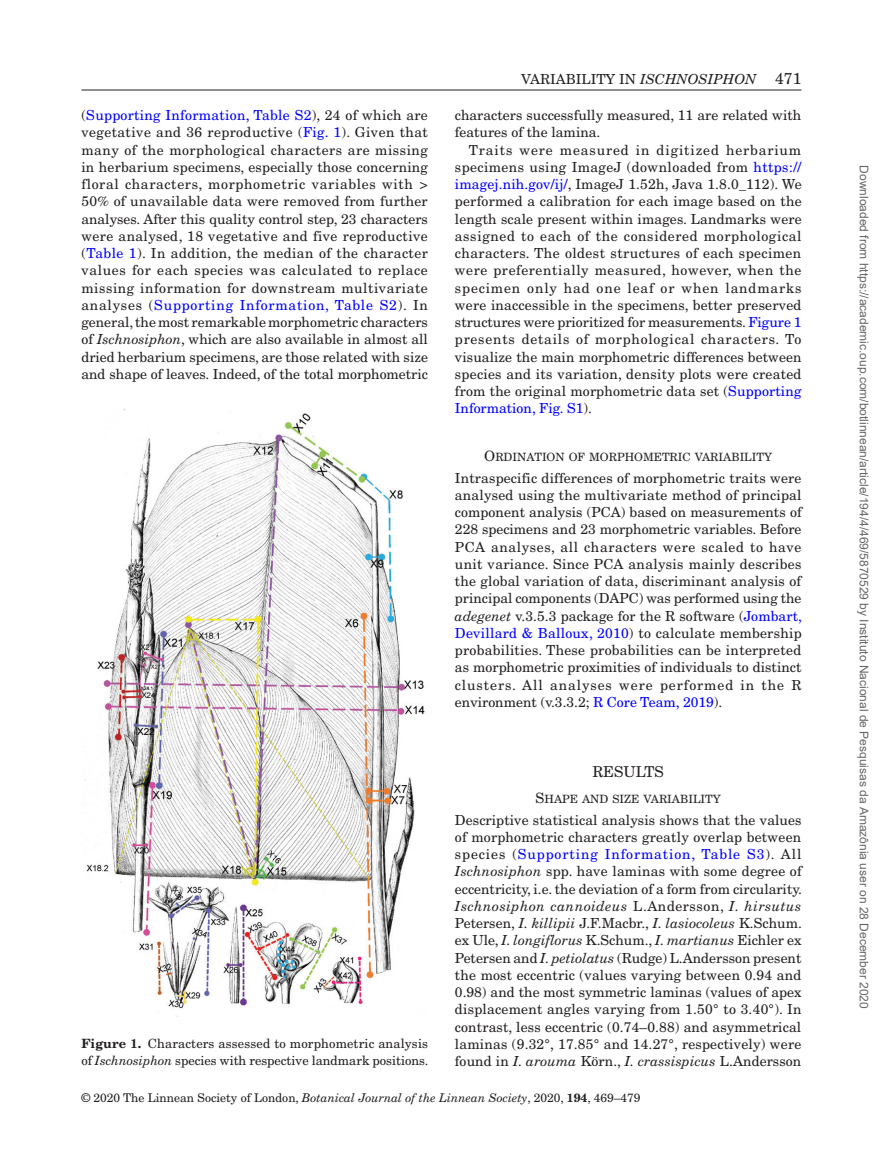
<style>
.page{position:relative;width:893px;height:1174px;background:#fff}
.page>*{position:absolute;margin:0;border:0;box-sizing:border-box;transform-origin:0 0}
.t1{font:15px "New Century Schlbk";color:#231f20}
.t2{font:13.8px/17.2px "New Century Schlbk";color:#231f20;text-align:justify}
.t3{font:12.75px/16.5px "New Century Schlbk";letter-spacing:.01em;color:#231f20}
.t4{font:12px "Arial";color:#666}
.t5{font:12px "New Century Schlbk";color:#231f20}
.t6{font:11.4px "New Century Schlbk Roman SC800";color:#231f20}
.s1{font-style:italic}
.s2{font-size:15.75px}
.s3{color:#00f}
.s4{font-size:14.25px}
.s5{font-weight:700}
</style>
<div class="page">
<hr style="left:81px;top:90px;width:720px;height:1px;background:#231f20">
<img style="left:85px;top:409px;width:340px;height:600px">
<p class="t2" style="left:521px;top:70px;width:282px">VARIABILITY IN <span class="s1">ISCHNOSIPHON</span> <span class="s2">471</span></p>
<p class="t2" style="left:81px;top:107px;width:348px">(<span class="s3">Supporting Information, Table S2</span>), 24 of which are vegetative and 36 reproductive (<span class="s3">Fig. 1</span>). Given that many of the morphological characters are missing in herbarium specimens, especially those concerning floral characters, morphometric variables with &gt; 50% of unavailable data were removed from further analyses. After this quality control step, 23 characters were analysed, 18 vegetative and five reproductive (<span class="s3">Table 1</span>). In addition, the median of the character values for each species was calculated to replace missing information for downstream multivariate analyses (<span class="s3">Supporting Information, Table S2</span>). In general, the most remarkable morphometric characters of <span class="s1">Ischnosiphon</span>, which are also available in almost all dried herbarium specimens, are those related with size and shape of leaves. Indeed, of the total morphometric</p>
<p class="t2" style="left:455px;top:106px;width:348px">characters successfully measured, 11 are related with features of the lamina.</p>
<p class="t2" style="left:455px;top:141px;width:348px;text-indent:14px">Traits were measured in digitized herbarium specimens using ImageJ (downloaded from <span class="s3">https:// imagej.nih.gov/ij/</span>, ImageJ 1.52h, Java 1.8.0_112). We performed a calibration for each image based on the length scale present within images. Landmarks were assigned to each of the considered morphological characters. The oldest structures of each specimen were preferentially measured, however, when the specimen only had one leaf or when landmarks were inaccessible in the specimens, better preserved structures were prioritized for measurements. <span class="s3">Figure 1 </span>presents details of morphological characters. To visualize the main morphometric differences between species and its variation, density plots were created from the original morphometric data set (<span class="s3">Supporting Information, Fig. S1</span>).</p>
<p class="t6" style="left:484px;top:450px;width:289px"><span class="s4">O</span>RDINATION OF MORPHOMETRIC VARIABILITY</p>
<p class="t2" style="left:455px;top:469px;width:349px">Intraspecific differences of morphometric traits were analysed using the multivariate method of principal component analysis (PCA) based on measurements of 228 specimens and 23 morphometric variables. Before PCA analyses, all characters were scaled to have unit variance. Since PCA analysis mainly describes the global variation of data, discriminant analysis of principal components (DAPC) was performed using the <span class="s1">adegenet</span> v.3.5.3 package for the R software (<span class="s3">Jombart, Devillard &amp; Balloux, 2010</span>) to calculate membership probabilities. These probabilities can be interpreted as morphometric proximities of individuals to distinct clusters. All analyses were performed in the R environment (v.3.3.2; <span class="s3">R Core Team, 2019</span>).</p>
<p class="t3" style="left:81px;top:1035px;width:348px"><span class="s5">Figure 1.</span> Characters assessed to morphometric analysis of <span class="s1">Ischnosiphon</span> species with respective landmark positions.</p>
<p class="t1" style="left:592px;top:763px;width:73px">RESULTS</p>
<p class="t6" style="left:536px;top:792px;width:187px"><span class="s4">S</span>HAPE AND SIZE VARIABILITY</p>
<p class="t2" style="left:455px;top:811px;width:349px">Descriptive statistical analysis shows that the values of morphometric characters greatly overlap between species (<span class="s3">Supporting Information, Table S3</span>). All <span class="s1">Ischnosiphon</span> spp. have laminas with some degree of eccentricity, i.e. the deviation of a form from circularity.<br><span class="s1">Ischnosiphon cannoideus</span> L.Andersson, <span class="s1">I. hirsutus </span>Petersen, <span class="s1">I. killipii</span> J.F.Macbr., <span class="s1">I. lasiocoleus</span> K.Schum. ex Ule, <span class="s1">I. longiflorus</span> K.Schum., <span class="s1">I. martianus</span> Eichler ex Petersen and <span class="s1">I. petiolatus</span> (Rudge) L.Andersson present the most eccentric (values varying between 0.94 and 0.98) and the most symmetric laminas (values of apex displacement angles varying from 1.50° to 3.40°). In contrast, less eccentric (0.74–0.88) and asymmetrical laminas (9.32°, 17.85° and 14.27°, respectively) were found in <span class="s1">I. arouma</span> Körn., <span class="s1">I. crassispicus</span> L.Andersson</p>
<p class="t5" style="left:81px;top:1090px;width:560px">© 2020 The Linnean Society of London, <span class="s1">Botanical Journal of the Linnean Society</span>, 2020, <span class="s5">194</span>, 469–479</p>
<p class="t4" style="left:868px;top:165px;width:845px;rotate:90deg">Downloaded from https://academic.oup.com/botlinnean/article/194/4/469/5870529 by Instituto Nacional de Pesquisas da Amazônia user on 28 December 2020</p>
</div>
